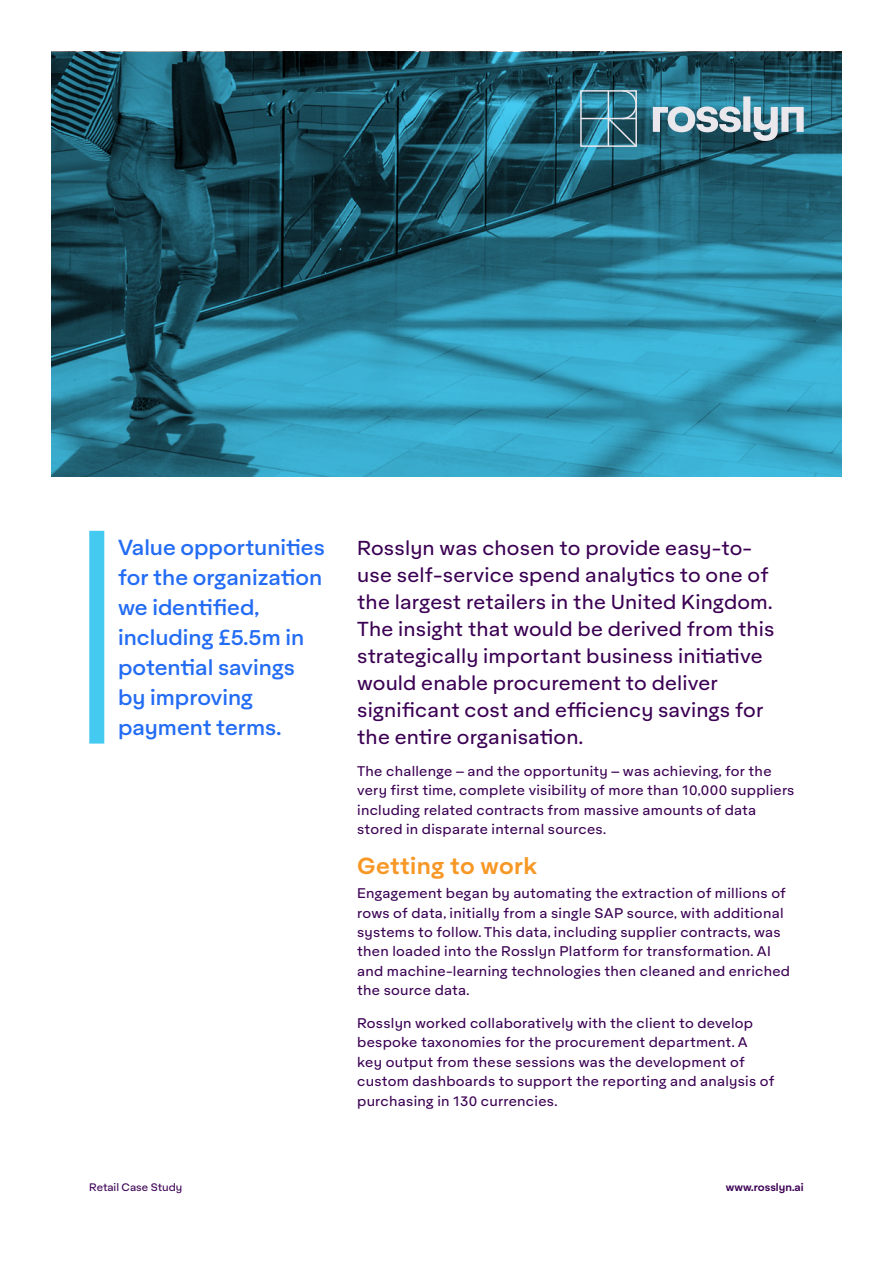
<style>
.page{position:relative;width:893px;height:1263px;background:#fff}
.page>*{position:absolute;margin:0;border:0;box-sizing:border-box;transform-origin:0 0}
.t1{font:600 22.5px "Aktifo A";letter-spacing:.02em;color:#f79826}
.t2{font:500 21px/30px "Aktifo A";color:#236cf4}
.t3{font:19.5px/27px "Aktifo A";letter-spacing:.01em;color:#3b0053}
.t4{font:13.5px/19.5px "Aktifo A";letter-spacing:.02em;color:#3b0053}
.t5{font:10.5px "Aktifo A";letter-spacing:-.005em;color:#3b0053}
.t6{font:600 10.5px "Aktifo A";color:#3b0053}
</style>
<div class="page">
<div style="left:89px;top:531px;width:15px;height:213px;background:#44c9f0"></div>
<img style="left:51px;top:52px;width:791px;height:424px">
<div style="left:580px;top:90px;width:57px;height:57px;border:2px solid #eae7ed"></div>
<hr style="left:581px;top:118px;width:55px;height:1px;background:#eae7ed">
<svg style="left:606px;top:89px;width:32px;height:59px;background:#4a7b8b"></svg>
<svg style="left:653px;top:96px;width:151px;height:45px;background:#6e99a9"></svg>
<h2 class="t2" style="left:118px;top:532px;width:208px">Value opportunities for the organization we identified, including £5.5m in potential savings by improving payment terms.</h2>
<p class="t3" style="left:357px;top:534px;width:419px">Rosslyn was chosen to provide easy-to&shy;use self-service spend analytics to one of the largest retailers in the United Kingdom.<br>The insight that would be derived from this strategically important business initiative would enable procurement to deliver significant cost and efficiency savings for the entire organisation.</p>
<p class="t4" style="left:357px;top:761px;width:439px">The challenge – and the opportunity – was achieving, for the very first time, complete visibility of more than 10,000 suppliers including related contracts from massive amounts of data stored in disparate internal sources.</p>
<h1 class="t1" style="left:357px;top:851px;width:182px">Getting to work</h1>
<p class="t4" style="left:357px;top:883px;width:434px">Engagement began by automating the extraction of millions of rows of data, initially from a single SAP source, with additional systems to follow. This data, including supplier contracts, was then loaded into the Rosslyn Platform for transformation. AI and machine-learning technologies then cleaned and enriched the source data.</p>
<p class="t4" style="left:357px;top:1013px;width:419px">Rosslyn worked collaboratively with the client to develop bespoke taxonomies for the procurement department. A key output from these sessions was the development of custom dashboards to support the reporting and analysis of purchasing in 130 currencies.</p>
<p class="t5" style="left:89px;top:1181px;width:94px">Retail Case Study</p>
<p class="t6" style="left:726px;top:1180px;width:80px">www.rosslyn.ai</p>
</div>
